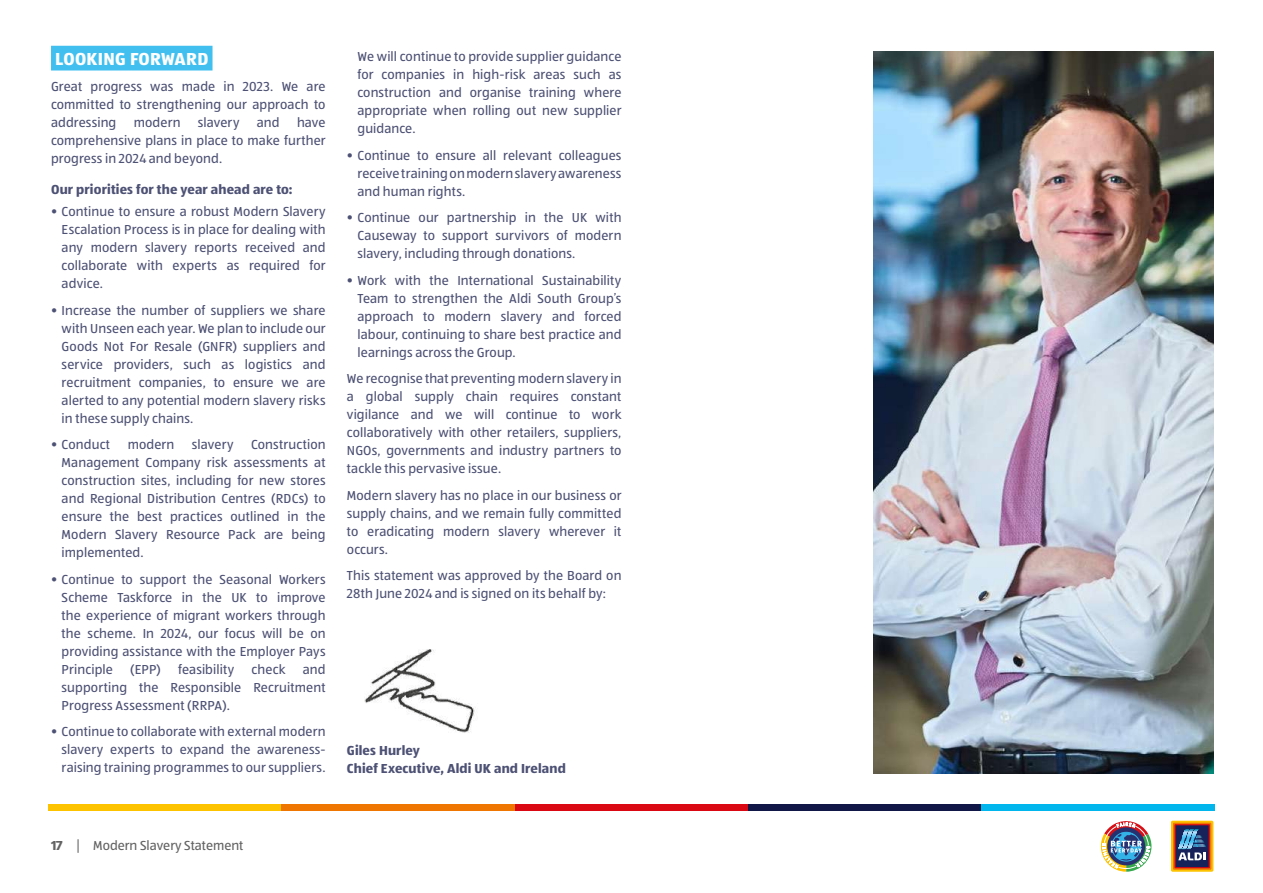
<style>
.page{position:relative;width:1263px;height:893px;background:#fff}
.page>*{position:absolute;margin:0;border:0;box-sizing:border-box;transform-origin:0 0}
.t1{font:18px "ALDISUED Bold";letter-spacing:.015em;color:#fff}
.t2{font:13.5px/18px "ALDISUED Regular";letter-spacing:.01em;color:#4d5174;text-align:justify}
.t3{font:13.5px/18px "ALDISUED Bold";letter-spacing:.01em;color:#4d5174}
.t4{font:13.5px "ALDISUED Regular";color:#646363}
.s1{font-family:"ALDISUED Bold"}
</style>
<div class="page">
<svg style="left:1171px;top:821px;width:42px;height:51px"></svg>
<div style="left:1173px;top:823px;width:38px;height:47px;background:#e85805"></div>
<div style="left:1174px;top:824px;width:36px;height:44px;background:#9d1027"></div>
<div style="left:1176px;top:825px;width:33px;height:42px;background:#162259"></div>
<svg style="left:1178px;top:829px;width:28px;height:31px"></svg>
<div style="left:49px;top:804px;width:233px;height:6px;background:#fdc300"></div>
<div style="left:282px;top:804px;width:233px;height:6px;background:#ef7701"></div>
<div style="left:515px;top:804px;width:233px;height:6px;background:#da0812"></div>
<div style="left:748px;top:804px;width:233px;height:6px;background:#111746"></div>
<div style="left:981px;top:804px;width:233px;height:6px;background:#00b6ed"></div>
<svg style="left:1101px;top:821px;width:50px;height:51px"></svg>
<div style="left:51px;top:46px;width:162px;height:25px;background:#41c0f0"></div>
<img style="left:364px;top:649px;width:111px;height:84px">
<img style="left:874px;top:51px;width:339px;height:723px">
<h1 class="t1" style="left:55px;top:47px;width:155px">LOOKING FORWARD</h1>
<p class="t2" style="left:51px;top:78px;width:276px">Great progress was made in 2023. We are committed to strengthening our approach to addressing</p>
<p class="t2" style="left:51px;top:114px;width:276px;text-indent:246px">have comprehensive plans in place to make further progress in 2024 and beyond.</p>
<p class="t3" style="left:51px;top:180px;width:243px">Our priorities for the year ahead are to:</p>
<p class="t2" style="left:62px;top:203px;width:265px;text-indent:-11px">• Continue to ensure a robust Modern Slavery Escalation Process is in place for dealing with any modern slavery reports received and collaborate with experts as required for advice.</p>
<p class="t2" style="left:62px;top:301px;width:265px;text-indent:-11px">• Increase the number of suppliers we share with Unseen each year. We plan to include our Goods Not For Resale (GNFR) suppliers and service providers, such as logistics and recruitment companies, to ensure we are alerted to any potential modern slavery risks in these supply chains.</p>
<p class="t2" style="left:51px;top:436px;width:61px">• Conduct</p>
<p class="t2" style="left:128px;top:436px;width:48px">modern</p>
<p class="t2" style="left:192px;top:436px;width:43px">slavery</p>
<p class="t2" style="left:134px;top:114px;width:48px">modern</p>
<p class="t2" style="left:198px;top:114px;width:43px">slavery</p>
<p class="t2" style="left:257px;top:114px;width:24px">and</p>
<p class="t2" style="left:62px;top:436px;width:265px;text-indent:189px">Construction Management Company risk assessments at construction sites, including for new stores and Regional Distribution Centres (RDCs) to ensure the best practices outlined in the Modern Slavery Resource Pack are being implemented.</p>
<p class="t2" style="left:62px;top:570px;width:265px;text-indent:-11px">• Continue to support the Seasonal Workers Scheme Taskforce in the UK to improve the experience of migrant workers through the scheme. In 2024, our focus will be on providing assistance with the Employer Pays Principle</p>
<p class="t2" style="left:130px;top:660px;width:32px">(EPP)</p>
<p class="t2" style="left:178px;top:660px;width:58px">feasibility</p>
<p class="t2" style="left:252px;top:660px;width:35px">check</p>
<p class="t2" style="left:62px;top:660px;width:265px;text-indent:241px">and supporting the Responsible Recruitment Progress Assessment (RRPA).</p>
<p class="t2" style="left:62px;top:722px;width:265px;text-indent:-11px">• Continue to collaborate with external modern slavery experts to expand the awareness&shy;raising training programmes to our suppliers.</p>
<p class="t2" style="left:357px;top:47px;width:265px">We will continue to provide supplier guidance for companies in high-risk areas such as construction and organise training where appropriate when rolling out new supplier guidance.</p>
<p class="t2" style="left:357px;top:146px;width:265px;text-indent:-11px">• Continue to ensure all relevant colleagues receive training on modern slavery awareness and human rights.</p>
<p class="t2" style="left:357px;top:208px;width:265px;text-indent:-11px">• Continue our partnership in the UK with Causeway to support survivors of modern slavery, including through donations.</p>
<p class="t2" style="left:357px;top:271px;width:265px;text-indent:-11px">• Work with the International Sustainability Team to strengthen the Aldi South Group’s approach to modern slavery and forced labour, continuing to share best practice and learnings across the Group.</p>
<p class="t2" style="left:347px;top:369px;width:276px">We recognise that preventing modern slavery in a global supply chain requires constant vigilance and we will continue to work collaboratively with other retailers, suppliers, NGOs, governments and industry partners to tackle this pervasive issue.</p>
<p class="t2" style="left:347px;top:486px;width:276px">Modern slavery has no place in our business or supply chains, and we remain fully committed to eradicating modern slavery wherever it occurs.</p>
<p class="t2" style="left:347px;top:566px;width:276px">This statement was approved by the Board on<br>28th June 2024 and is signed on its behalf by:</p>
<p class="t3" style="left:347px;top:741px;width:220px">Giles Hurley<br>Chief Executive, Aldi UK and Ireland</p>
<p class="t4" style="left:51px;top:838px;width:194px"><span class="s1">17</span> | Modern Slavery Statement</p>
</div>
